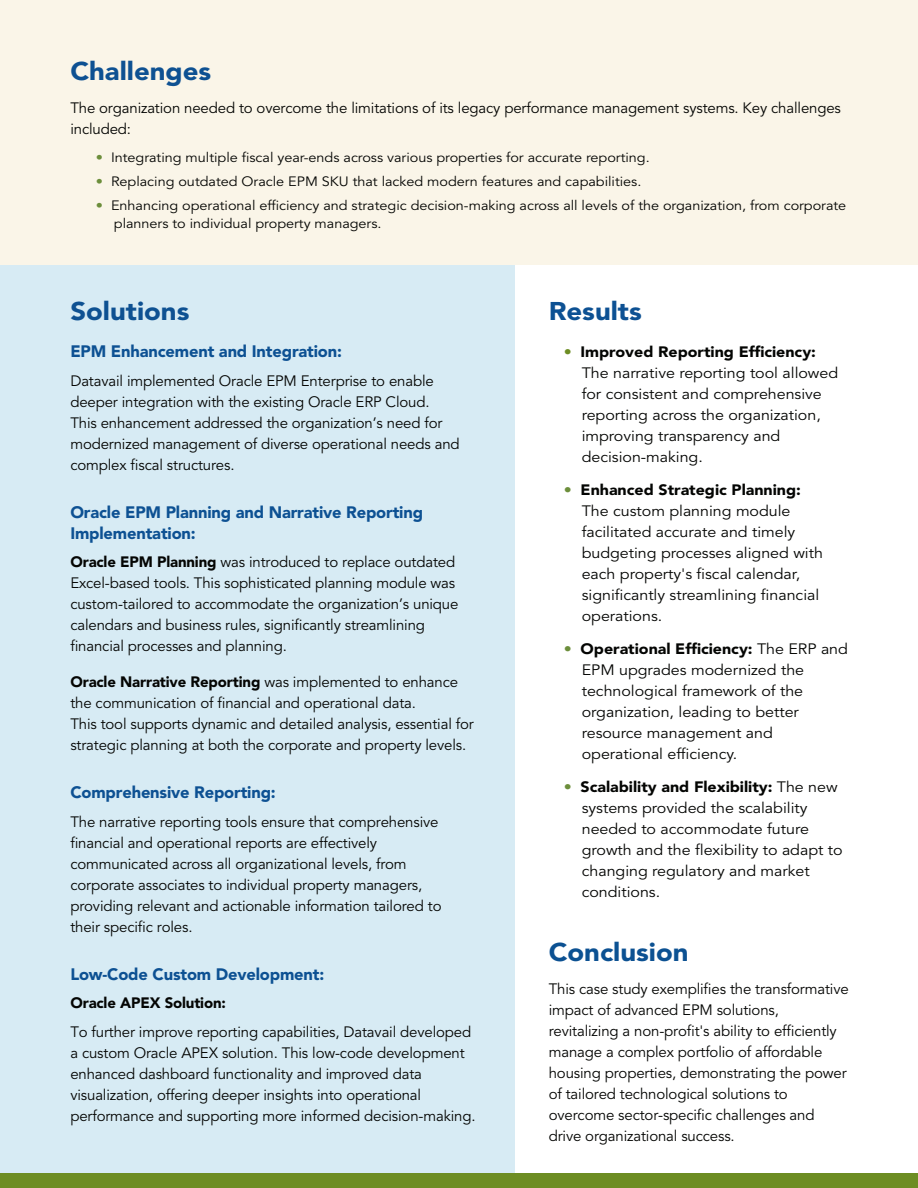
<style>
.page{position:relative;width:918px;height:1188px;background:#fff}
.page>*{position:absolute;margin:0;border:0;box-sizing:border-box;transform-origin:0 0}
.t1{font:900 25.5px "Avenir LT Std";color:#0e5192;scale:1.08 1}
.t2{font:900 25.5px "Avenir LT Std";color:#0c5192;scale:1.08 1}
.t3{font:900 25.5px "Avenir LT Std";color:#0d5193;scale:1.08 1}
.t4{font:900 16.5px/21px "Avenir LT Std";letter-spacing:-.01em;color:#0d5193}
.t5{font:15px/21px "Avenir LT Std";letter-spacing:-.01em;color:#040503}
.t6{font:15px/21px "Avenir LT Std";letter-spacing:-.01em;color:#040503;scale:1.07 1}
.t7{font:900 15px "Avenir LT Std";letter-spacing:-.01em;color:#040503}
.t8{font:13.5px/18px "Avenir LT Std";color:#040503;scale:1.07 1}
.s1{color:#6c8e3b}
.s2{font-weight:900}
.s3{color:#6d8d23}
</style>
<div class="page">
<div style="left:0;top:265px;width:514px;height:909px;background:#d7ebf4"></div>
<div style="left:0;top:0;width:918px;height:265px;background:#faf5e8"></div>
<div style="left:0;top:1174px;width:918px;height:14px;background:#6d8d23"></div>
<h1 class="t1" style="left:70px;top:56px;width:132px">Challenges</h1>
<p class="t5" style="left:70px;top:98px;width:772px">The organization needed to overcome the limitations of its legacy performance management systems. Key challenges included:</p>
<p class="t8" style="left:96px;top:149px;width:519px"><span class="s1">•</span> Integrating multiple fiscal year-ends across various properties for accurate reporting.</p>
<p class="t8" style="left:96px;top:173px;width:511px"><span class="s1">•</span> Replacing outdated Oracle EPM SKU that lacked modern features and capabilities.</p>
<p class="t8" style="left:114px;top:197px;width:686px;text-indent:-18px"><span class="s1">•</span> Enhancing operational efficiency and strategic decision-making across all levels of the organization, from corporate planners to individual property managers.</p>
<h1 class="t1" style="left:70px;top:295px;width:112px">Solutions</h1>
<p class="t4" style="left:70px;top:341px;width:273px">EPM Enhancement and Integration:</p>
<p class="t5" style="left:70px;top:370px;width:391px">Datavail implemented Oracle EPM Enterprise to enable deeper integration with the existing Oracle ERP Cloud.<br>This enhancement addressed the organization’s need for modernized management of diverse operational needs and complex fiscal structures.</p>
<p class="t4" style="left:70px;top:501px;width:354px">Oracle EPM Planning and Narrative Reporting<br>Implementation:</p>
<p class="t5" style="left:70px;top:552px;width:390px"><span class="s2">Oracle EPM Planning</span> was introduced to replace outdated Excel-based tools. This sophisticated planning module was custom-tailored to accommodate the organization’s unique calendars and business rules, significantly streamlining financial processes and planning.</p>
<p class="t5" style="left:70px;top:672px;width:405px"><span class="s2">Oracle Narrative Reporting</span> was implemented to enhance the communication of financial and operational data.<br>This tool supports dynamic and detailed analysis, essential for strategic planning at both the corporate and property levels.</p>
<p class="t4" style="left:70px;top:782px;width:207px">Comprehensive Reporting:</p>
<p class="t5" style="left:70px;top:811px;width:373px">The narrative reporting tools ensure that comprehensive financial and operational reports are effectively communicated across all organizational levels, from corporate associates to individual property managers, providing relevant and actionable information tailored to their specific roles.</p>
<p class="t4" style="left:70px;top:963px;width:255px">Low-Code Custom Development:</p>
<p class="t7" style="left:70px;top:994px;width:157px">Oracle APEX Solution:</p>
<p class="t5" style="left:70px;top:1021px;width:407px">To further improve reporting capabilities, Datavail developed a custom Oracle APEX solution. This low-code development enhanced dashboard functionality and improved data visualization, offering deeper insights into operational performance and supporting more informed decision-making.</p>
<h1 class="t3" style="left:549px;top:295px;width:88px">Results</h1>
<p class="t6" style="left:582px;top:342px;width:241px;text-indent:-18px"><span class="s3">•</span> <span class="s2">Improved Reporting Efficiency:<br></span>The narrative reporting tool allowed for consistent and comprehensive reporting across the organization, improving transparency and decision-making.</p>
<p class="t6" style="left:582px;top:480px;width:227px;text-indent:-18px"><span class="s1">•</span> <span class="s2">Enhanced Strategic Planning:<br></span>The custom planning module facilitated accurate and timely budgeting processes aligned with each property's fiscal calendar, significantly streamlining financial operations.</p>
<p class="t6" style="left:582px;top:639px;width:250px;text-indent:-18px"><span class="s1">•</span> <span class="s2">Operational Efficiency:</span> The ERP and<br>EPM upgrades modernized the technological framework of the organization, leading to better resource management and operational efficiency.</p>
<p class="t6" style="left:582px;top:777px;width:245px;text-indent:-18px"><span class="s1">•</span> <span class="s2">Scalability and Flexibility:</span> The new systems provided the scalability needed to accommodate future growth and the flexibility to adapt to changing regulatory and market conditions.</p>
<h1 class="t2" style="left:549px;top:937px;width:131px">Conclusion</h1>
<p class="t5" style="left:549px;top:979px;width:302px">This case study exemplifies the transformative impact of advanced EPM solutions, revitalizing a non-profit's ability to efficiently manage a complex portfolio of affordable housing properties, demonstrating the power of tailored technological solutions to overcome sector-specific challenges and drive organizational success.</p>
</div>
